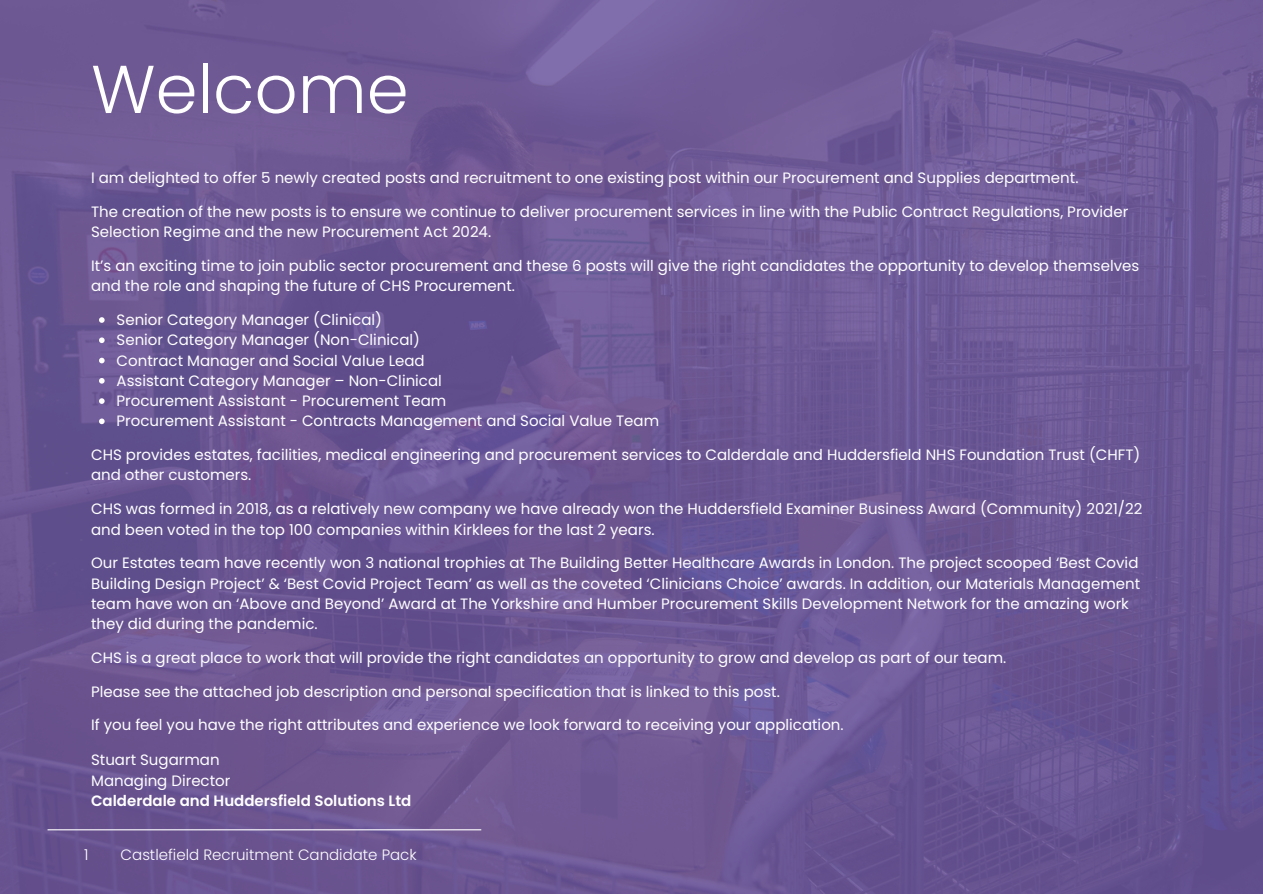
<style>
.page{position:relative;width:1263px;height:894px;background:#fff}
.page>*{position:absolute;margin:0;border:0;box-sizing:border-box;transform-origin:0 0}
.t1{font:300 67.5px "Poppins";color:#fff}
.t2{font:15px/20.2px "Poppins";color:#fff}
.t3{font:600 15px "Poppins";color:#fff}
.t4{font:300 15px "Poppins";color:#fff}
</style>
<div class="page">
<img style="left:0;top:0;width:1263px;height:893px">
<hr style="left:48px;top:829px;width:433px;height:1px;background:#fff">
<svg style="left:99px;top:317px;width:6px;height:6px"></svg>
<svg style="left:99px;top:337px;width:6px;height:6px"></svg>
<svg style="left:99px;top:357px;width:6px;height:6px"></svg>
<svg style="left:99px;top:378px;width:6px;height:5px"></svg>
<svg style="left:99px;top:398px;width:6px;height:6px"></svg>
<svg style="left:99px;top:418px;width:6px;height:6px"></svg>
<p class="t1" style="left:91px;top:42px;width:319px">Welcome</p>
<p class="t2" style="left:91px;top:168px;width:989px">I am delighted to offer 5 newly created posts and recruitment to one existing post within our Procurement and Supplies department.</p>
<p class="t2" style="left:91px;top:201px;width:1039px">The creation of the new posts is to ensure we continue to deliver procurement services in line with the Public Contract Regulations, Provider<br>Selection Regime and the new Procurement Act 2024.</p>
<p class="t2" style="left:91px;top:255px;width:1050px">It’s an exciting time to join public sector procurement and these 6 posts will give the right candidates the opportunity to develop themselves and the role and shaping the future of CHS Procurement.</p>
<p class="t2" style="left:117px;top:309px;width:267px">Senior Category Manager (Clinical)</p>
<p class="t2" style="left:117px;top:330px;width:305px">Senior Category Manager (Non-Clinical)</p>
<p class="t2" style="left:117px;top:350px;width:310px">Contract Manager and Social Value Lead</p>
<p class="t2" style="left:117px;top:370px;width:327px">Assistant Category Manager – Non-Clinical</p>
<p class="t2" style="left:117px;top:390px;width:331px">Procurement Assistant - Procurement Team</p>
<p class="t2" style="left:117px;top:411px;width:544px">Procurement Assistant - Contracts Management and Social Value Team</p>
<p class="t2" style="left:91px;top:444px;width:1051px">CHS provides estates, facilities, medical engineering and procurement services to Calderdale and Huddersfield NHS Foundation Trust (CHFT) and other customers.</p>
<p class="t2" style="left:91px;top:498px;width:1053px">CHS was formed in 2018, as a relatively new company we have already won the Huddersfield Examiner Business Award (Community) 2021/22 and been voted in the top 100 companies within Kirklees for the last 2 years.</p>
<p class="t2" style="left:91px;top:552px;width:1050px">Our Estates team have recently won 3 national trophies at The Building Better Healthcare Awards in London. The project scooped ‘Best Covid Building Design Project’ &amp; ‘Best Covid Project Team’ as well as the coveted ‘Clinicians Choice’ awards. In addition, our Materials Management team have won an ‘Above and Beyond’ Award at The Yorkshire and Humber Procurement Skills Development Network for the amazing work they did during the pandemic.</p>
<p class="t2" style="left:91px;top:647px;width:917px">CHS is a great place to work that will provide the right candidates an opportunity to grow and develop as part of our team.</p>
<p class="t2" style="left:91px;top:681px;width:690px">Please see the attached job description and personal specification that is linked to this post.</p>
<p class="t2" style="left:91px;top:714px;width:754px">If you feel you have the right attributes and experience we look forward to receiving your application.</p>
<p class="t2" style="left:91px;top:749px;width:130px">Stuart Sugarman</p>
<p class="t2" style="left:91px;top:770px;width:141px">Managing Director</p>
<p class="t3" style="left:91px;top:789px;width:322px">Calderdale and Huddersfield Solutions Ltd</p>
<p class="t4" style="left:84px;top:843px;width:6px">1</p>
<p class="t4" style="left:121px;top:843px;width:298px">Castlefield Recruitment Candidate Pack</p>
</div>
